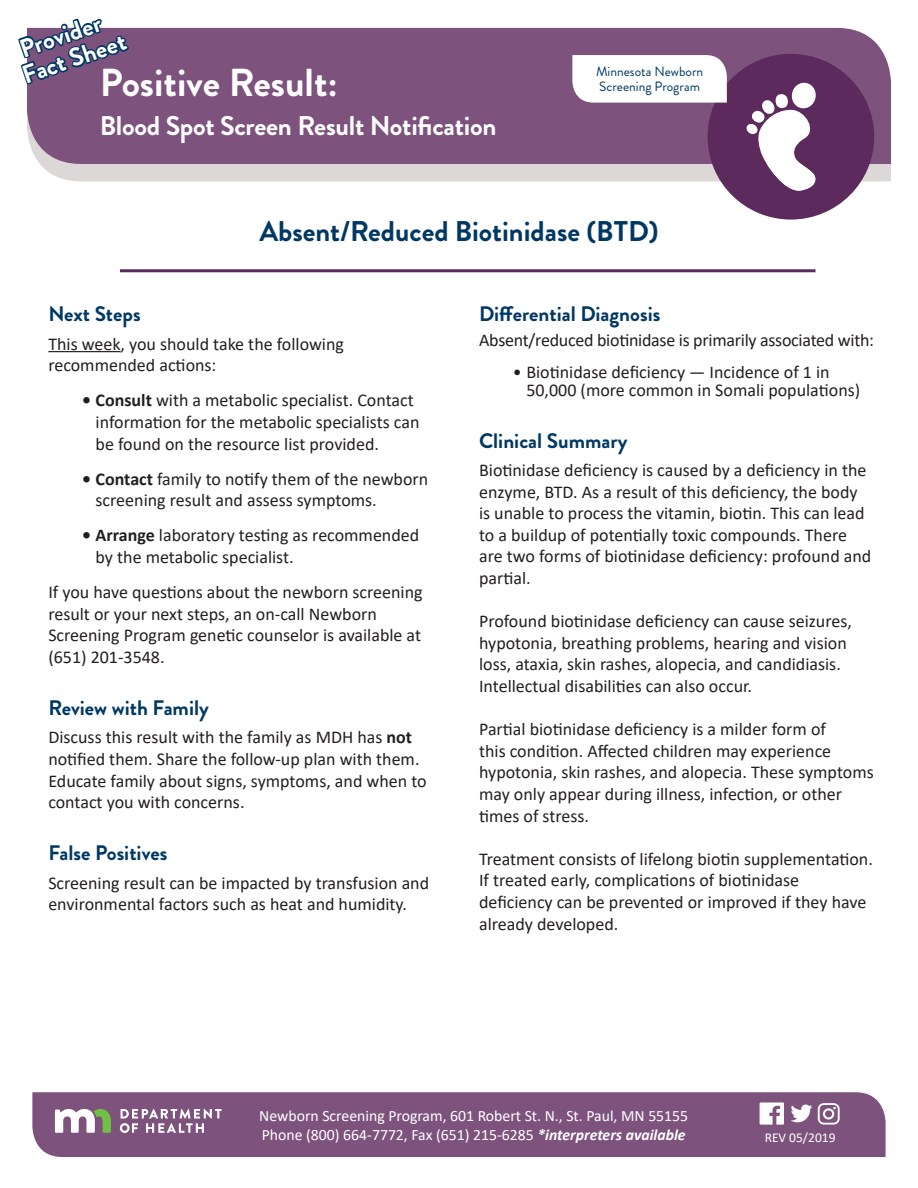
<style>
.page{position:relative;width:918px;height:1188px;background:#fff}
.page>*{position:absolute;margin:0;border:0;box-sizing:border-box;transform-origin:0 0}
.H3_title{font:700 39px "Brandon Grotesque";color:#fff}
.H1_disorder{font:700 28.5px "Brandon Grotesque";color:#003864}
.H3_title-2{font:700 27px "Brandon Grotesque";letter-spacing:-.01em;color:#fff}
.H2_type{font:700 25.5px "Brandon Grotesque";color:#fff}
.H2_sub-heading{font:700 21px "Brandon Grotesque";color:#003864}
.t1{font:18px/21.6px "Calibri";color:#231f20}
.H2_contact{font:15.75px "Calibri";color:#fff}
.t2{font:13.5px/15px "Brandon Grotesque";color:#003864}
.Paragraph_rev{font:13.5px "Calibri";color:#fff}
.s1{font-weight:700}
.s2{font-weight:700;font-style:italic}
</style>
<div class="page">
<div style="left:32px;top:1092px;width:854px;height:65px;background:#7d527d"></div>
<div style="left:40px;top:164px;width:851px;height:17px;background:#dcd8d7"></div>
<div style="left:27px;top:28px;width:864px;height:136px;background:#7d527d"></div>
<hr style="left:120px;top:269px;width:696px;height:3px;background:#5d2a5e">
<svg style="left:55px;top:1109px;width:56px;height:24px"></svg>
<svg style="left:120px;top:1109px;width:102px;height:24px"></svg>
<img style="left:760px;top:1103px;width:24px;height:22px">
<img style="left:790px;top:1103px;width:22px;height:22px">
<div style="left:818px;top:1103px;width:22px;height:22px;border:2px solid #fff;border-radius:5px"></div>
<div style="left:823px;top:1108px;width:11px;height:12px;border:2px solid #fff;border-radius:50%"></div>
<svg style="left:18px;top:18px;width:111px;height:81px;background:#6d6489"></svg>
<hr style="left:48px;top:351px;width:73px;height:1px;background:#231f20">
<svg style="left:572px;top:54px;width:302px;height:166px"></svg>
<h2 class="H2_type" style="left:15px;top:32px;width:86px;rotate:-19deg">Provider</h2>
<h2 class="H2_type" style="left:17px;top:59px;width:109px;rotate:-19deg">Fact Sheet</h2>
<h3 class="H3_title" style="left:100px;top:55px;width:240px">Positive Result:</h3>
<h3 class="H3_title-2" style="left:100px;top:107px;width:398px">Blood Spot Screen Result Notification</h3>
<p class="t2" style="left:596px;top:64px;width:109px">Minnesota Newborn<br>Screening Program</p>
<h1 class="H1_disorder" style="left:260px;top:211px;width:400px">Absent/Reduced Biotinidase (BTD)</h1>
<h2 class="H2_sub-heading" style="left:48px;top:299px;width:94px">Next Steps</h2>
<p class="t1" style="left:48px;top:332px;width:297px">This week, you should take the following recommended actions:</p>
<p class="t1" style="left:96px;top:389px;width:325px;text-indent:-14px"><span class="s1">• Consult</span> with a metabolic specialist. Contact information for the metabolic specialists can be found on the resource list provided.</p>
<p class="t1" style="left:96px;top:467px;width:334px;text-indent:-14px"><span class="s1">• Contact</span> family to notify them of the newborn screening result and assess symptoms.</p>
<p class="t1" style="left:96px;top:524px;width:325px;text-indent:-14px"><span class="s1">• Arrange</span> laboratory testing as recommended by the metabolic specialist.</p>
<p class="t1" style="left:48px;top:581px;width:376px">If you have questions about the newborn screening result or your next steps, an on-call Newborn Screening Program genetic counselor is available at (651) 201-3548.</p>
<h2 class="H2_sub-heading" style="left:48px;top:693px;width:162px">Review with Family</h2>
<p class="t1" style="left:48px;top:726px;width:380px">Discuss this result with the family as MDH has <span class="s1">not </span>notified them. Share the follow-up plan with them.<br>Educate family about signs, symptoms, and when to contact you with concerns.</p>
<h2 class="H2_sub-heading" style="left:48px;top:838px;width:121px">False Positives</h2>
<p class="t1" style="left:48px;top:871px;width:382px">Screening result can be impacted by transfusion and environmental factors such as heat and humidity.</p>
<h2 class="H2_sub-heading" style="left:479px;top:299px;width:183px">Differential Diagnosis</h2>
<p class="t1" style="left:479px;top:329px;width:397px">Absent/reduced biotinidase is primarily associated with:</p>
<p class="t1" style="left:526px;top:362px;width:335px;line-height:18px;text-indent:-14px">• Biotinidase deficiency — Incidence of 1 in<br>50,000 (more common in Somali populations)</p>
<h2 class="H2_sub-heading" style="left:479px;top:426px;width:150px">Clinical Summary</h2>
<p class="t1" style="left:479px;top:459px;width:394px">Biotinidase deficiency is caused by a deficiency in the enzyme, BTD. As a result of this deficiency, the body is unable to process the vitamin, biotin. This can lead to a buildup of potentially toxic compounds. There are two forms of biotinidase deficiency: profound and partial.</p>
<p class="t1" style="left:479px;top:610px;width:374px">Profound biotinidase deficiency can cause seizures, hypotonia, breathing problems, hearing and vision loss, ataxia, skin rashes, alopecia, and candidiasis.<br>Intellectual disabilities can also occur.</p>
<p class="t1" style="left:479px;top:718px;width:396px">Partial biotinidase deficiency is a milder form of<br>this condition. Affected children may experience hypotonia, skin rashes, and alopecia. These symptoms may only appear during illness, infection, or other times of stress.</p>
<p class="t1" style="left:479px;top:848px;width:395px">Treatment consists of lifelong biotin supplementation.<br>If treated early, complications of biotinidase deficiency can be prevented or improved if they have already developed.</p>
<h2 class="H2_contact" style="left:259px;top:1105px;width:431px">Newborn Screening Program, 601 Robert St. N., St. Paul, MN 55155</h2>
<h2 class="H2_contact" style="left:262px;top:1123px;width:425px">Phone (800) 664-7772, Fax (651) 215-6285 <span class="s2">*interpreters available</span></h2>
<p class="Paragraph_rev" style="left:765px;top:1128px;width:72px">REV 05/2019</p>
</div>
